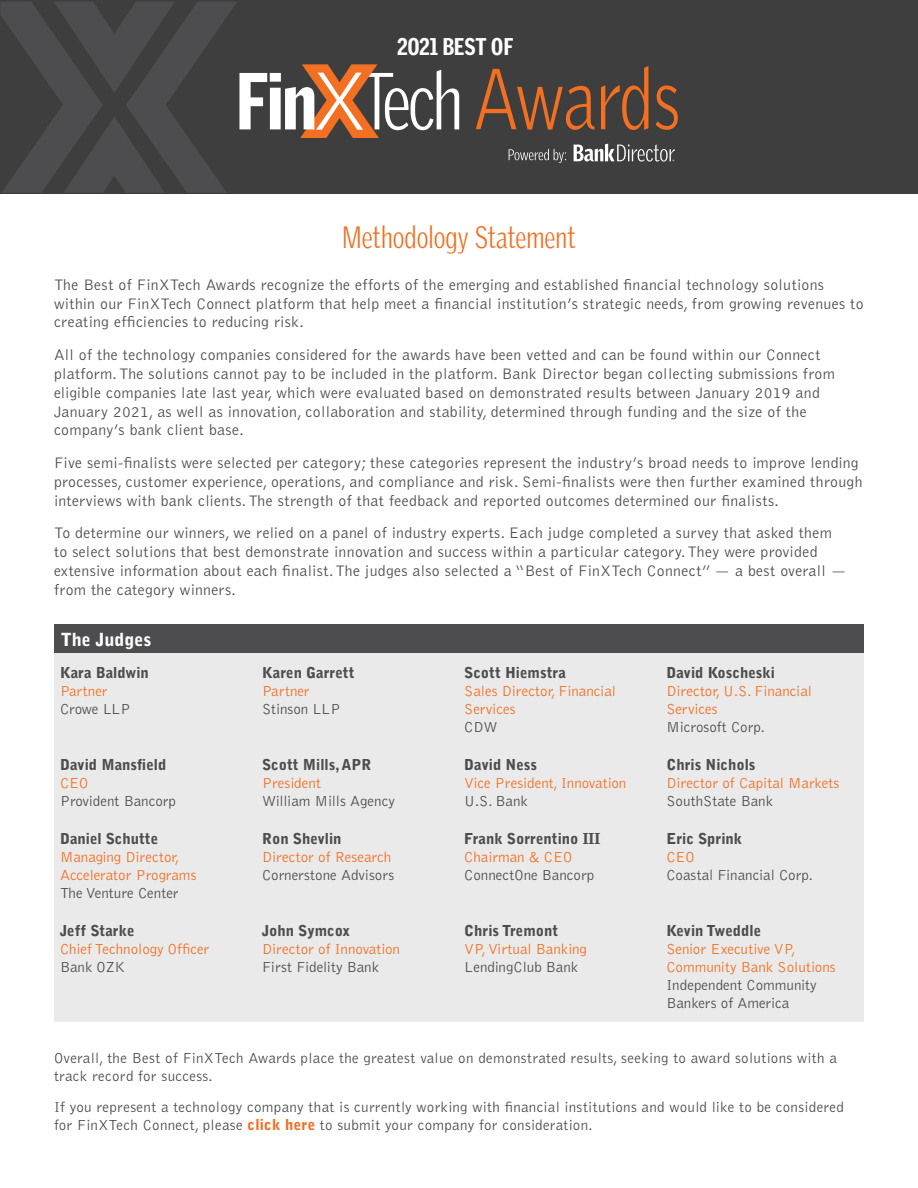
<style>
.page{position:relative;width:918px;height:1188px;background:#fff}
.page>*{position:absolute;margin:0;border:0;box-sizing:border-box;transform-origin:0 0}
.t1{font:300 30px "Griffith Gothic Cond";color:#f36f21}
.t2{font:900 23.55px "Griffith Gothic Cond";color:#fff}
.t3{font:900 18px "Bell Gothic";color:#fff}
.t4{font:300 15.75px/18.9px "Bell Gothic";letter-spacing:.02em;color:#4d4d4f}
.t5{font:300 15px/18px "Bell Gothic";color:#f36f21}
.t6{font:300 15px/18px "Bell Gothic";letter-spacing:.02em;color:#4d4d4f}
.t7{font:300 15px/18px "Bell Gothic";color:#4d4d4f}
.t8{font:900 15px "Bell Gothic";color:#4d4d4f}
.t9{font:4.95px "Myriad Pro";color:#fff}
.s1{font-weight:900;color:#f36f21}
</style>
<div class="page">
<div style="left:0;top:0;width:918px;height:194px;background:#3e3e3e"></div>
<svg style="left:1px;top:2px;width:236px;height:191px;fill:#4d4d4f"></svg>
<svg style="left:239px;top:64px;width:220px;height:74px"></svg>
<svg style="left:476px;top:69px;width:119px;height:61px"></svg>
<svg style="left:601px;top:66px;width:47px;height:64px"></svg>
<svg style="left:656px;top:85px;width:22px;height:45px"></svg>
<svg style="left:509px;top:149px;width:57px;height:14px"></svg>
<svg style="left:574px;top:144px;width:101px;height:18px"></svg>
<div style="left:54px;top:653px;width:810px;height:369px;background:#eaeaeb"></div>
<div style="left:54px;top:625px;width:810px;height:28px;background:#4d4d4f"></div>
<h2 class="t2" style="left:397px;top:33px;width:118px">2021 BEST OF</h2>
<h1 class="t1" style="left:342px;top:221px;width:235px">Methodology Statement</h1>
<p class="t9" style="left:673px;top:158px;width:4px">®</p>
<p class="t4" style="left:54px;top:275px;width:811px">The Best of FinXTech Awards recognize the efforts of the emerging and established financial technology solutions within our FinXTech Connect platform that help meet a financial institution’s strategic needs, from growing revenues to creating efficiencies to reducing risk.</p>
<p class="t4" style="left:54px;top:346px;width:782px">All of the technology companies considered for the awards have been vetted and can be found within our Connect platform. The solutions cannot pay to be included in the platform. Bank Director began collecting submissions from eligible companies late last year, which were evaluated based on demonstrated results between January 2019 and January 2021, as well as innovation, collaboration and stability, determined through funding and the size of the company’s bank client base.</p>
<p class="t4" style="left:54px;top:454px;width:810px">Five semi-finalists were selected per category; these categories represent the industry’s broad needs to improve lending processes, customer experience, operations, and compliance and risk. Semi-finalists were then further examined through interviews with bank clients. The strength of that feedback and reported outcomes determined our finalists.</p>
<p class="t4" style="left:54px;top:524px;width:794px">To determine our winners, we relied on a panel of industry experts. Each judge completed a survey that asked them to select solutions that best demonstrate innovation and success within a particular category. They were provided extensive information about each finalist. The judges also selected a “Best of FinXTech Connect” — a best overall — from the category winners.</p>
<p class="t3" style="left:61px;top:629px;width:92px">The Judges</p>
<p class="t8" style="left:60px;top:663px;width:90px">Kara Baldwin</p>
<p class="t5" style="left:60px;top:682px;width:49px">Partner</p>
<p class="t7" style="left:60px;top:700px;width:72px">Crowe LLP</p>
<p class="t8" style="left:60px;top:756px;width:108px">David Mansfield</p>
<p class="t5" style="left:60px;top:774px;width:30px">CEO</p>
<p class="t7" style="left:60px;top:792px;width:118px">Provident Bancorp</p>
<p class="t8" style="left:60px;top:830px;width:100px">Daniel Schutte</p>
<p class="t5" style="left:60px;top:848px;width:138px">Managing Director,<br>Accelerator Programs</p>
<p class="t7" style="left:60px;top:884px;width:120px">The Venture Center</p>
<p class="t8" style="left:60px;top:922px;width:76px">Jeff Starke</p>
<p class="t5" style="left:60px;top:941px;width:151px">Chief Technology Officer</p>
<p class="t7" style="left:60px;top:959px;width:66px">Bank OZK</p>
<p class="t8" style="left:262px;top:663px;width:94px">Karen Garrett</p>
<p class="t5" style="left:262px;top:682px;width:49px">Partner</p>
<p class="t7" style="left:262px;top:700px;width:80px">Stinson LLP</p>
<p class="t8" style="left:262px;top:756px;width:111px">Scott Mills, APR</p>
<p class="t5" style="left:262px;top:774px;width:61px">President</p>
<p class="t7" style="left:262px;top:792px;width:134px">William Mills Agency</p>
<p class="t8" style="left:262px;top:830px;width:81px">Ron Shevlin</p>
<p class="t5" style="left:262px;top:848px;width:131px">Director of Research</p>
<p class="t7" style="left:262px;top:866px;width:134px">Cornerstone Advisors</p>
<p class="t8" style="left:262px;top:922px;width:89px">John Symcox</p>
<p class="t5" style="left:262px;top:941px;width:140px">Director of Innovation</p>
<p class="t7" style="left:262px;top:959px;width:119px">First Fidelity Bank</p>
<p class="t8" style="left:464px;top:663px;width:103px">Scott Hiemstra</p>
<p class="t5" style="left:464px;top:682px;width:153px">Sales Director, Financial<br>Services</p>
<p class="t7" style="left:464px;top:718px;width:35px">CDW</p>
<p class="t8" style="left:464px;top:756px;width:74px">David Ness</p>
<p class="t5" style="left:464px;top:774px;width:164px">Vice President, Innovation</p>
<p class="t7" style="left:464px;top:792px;width:65px">U.S. Bank</p>
<p class="t8" style="left:464px;top:830px;width:138px">Frank Sorrentino III</p>
<p class="t5" style="left:464px;top:848px;width:109px">Chairman &amp; CEO</p>
<p class="t7" style="left:464px;top:866px;width:132px">ConnectOne Bancorp</p>
<p class="t8" style="left:464px;top:922px;width:96px">Chris Tremont</p>
<p class="t5" style="left:464px;top:941px;width:124px">VP, Virtual Banking</p>
<p class="t7" style="left:464px;top:959px;width:116px">LendingClub Bank</p>
<p class="t8" style="left:666px;top:663px;width:110px">David Koscheski</p>
<p class="t5" style="left:666px;top:682px;width:147px">Director, U.S. Financial<br>Services</p>
<p class="t7" style="left:666px;top:718px;width:100px">Microsoft Corp.</p>
<p class="t8" style="left:666px;top:756px;width:91px">Chris Nichols</p>
<p class="t5" style="left:666px;top:774px;width:174px">Director of Capital Markets</p>
<p class="t7" style="left:666px;top:792px;width:108px">SouthState Bank</p>
<p class="t8" style="left:666px;top:830px;width:77px">Eric Sprink</p>
<p class="t5" style="left:666px;top:848px;width:30px">CEO</p>
<p class="t7" style="left:666px;top:866px;width:148px">Coastal Financial Corp.</p>
<p class="t8" style="left:666px;top:922px;width:96px">Kevin Tweddle</p>
<p class="t5" style="left:666px;top:941px;width:171px">Senior Executive VP,<br>Community Bank Solutions</p>
<p class="t7" style="left:666px;top:977px;width:152px">Independent Community<br>Bankers of America</p>
<p class="t6" style="left:54px;top:1049px;width:784px">Overall, the Best of FinXTech Awards place the greatest value on demonstrated results, seeking to award solutions with a track record for success.</p>
<p class="t6" style="left:54px;top:1099px;width:791px">If you represent a technology company that is currently working with financial institutions and would like to be considered for FinXTech Connect, please <span class="s1">click here</span> to submit your company for consideration.</p>
</div>
